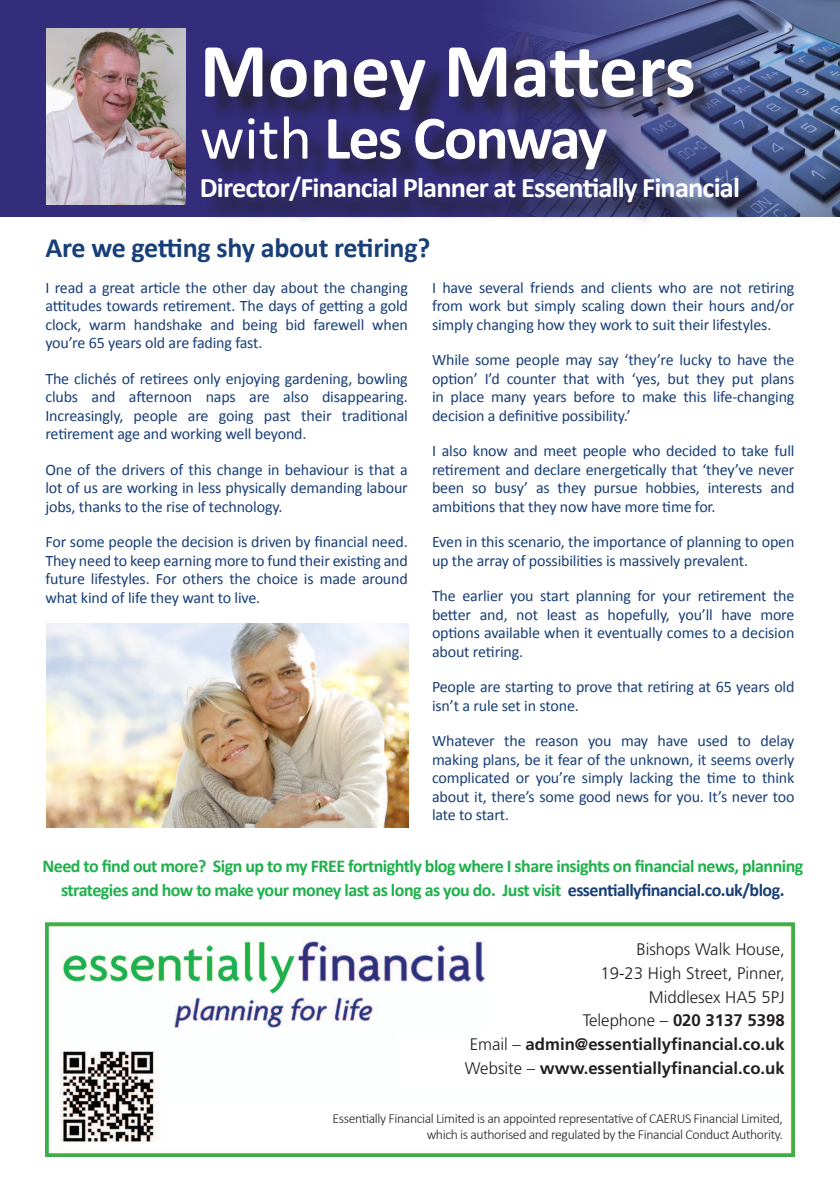
<style>
.page{position:relative;width:840px;height:1191px;background:#fff}
.page>*{position:absolute;margin:0;border:0;box-sizing:border-box;transform-origin:0 0}
.t1{font:700 77.6px "Calibri";color:#fff}
.t2{font:700 62px "Calibri";letter-spacing:-.03em;color:#fff}
.t3{font:700 28.4px "Calibri";letter-spacing:-.03em;color:#fff}
.t4{font:700 28px "Calibri";letter-spacing:-.01em;color:#183f77}
.t5{font:700 18px/24px "Calibri";letter-spacing:-.03em;color:#1eb14b;text-align:center}
.t6{font:300 16.8px/23.6px "Frutiger";color:#231f20;text-align:right}
.t7{font:16px/18.4px "Calibri";letter-spacing:-.01em;color:#183f77;text-align:justify}
.t8{font:300 13.8px/16.6px "Calibri";letter-spacing:-.03em;color:#231f20;text-align:right}
.s1{font-weight:400}
.s2{color:#183f77}
.s3{font-weight:700}
</style>
<div class="page">
<div style="left:0;top:0;width:839px;height:217px;background:#332d7b"></div>
<img style="left:502px;top:0;width:337px;height:217px">
<img style="left:46px;top:922px;width:748px;height:235px">
<div style="left:487px;top:932px;width:297px;height:155px;background:#fff"></div>
<div style="left:396px;top:1033px;width:127px;height:54px;background:#fff"></div>
<div style="left:163px;top:1104px;width:625px;height:42px;background:#fff"></div>
<img style="left:46px;top:28px;width:139px;height:176px">
<div style="left:205px;top:51px;width:557px;height:176px;background:#231f20;opacity:.75"></div>
<img style="left:46px;top:624px;width:363px;height:203px">
<p class="t1" style="left:200px;top:21px;width:497px">Money Matters</p>
<p class="t2" style="left:200px;top:98px;width:408px"><span class="s1">with</span> Les Conway</p>
<p class="t3" style="left:200px;top:170px;width:541px">Director/Financial Planner at Essentially Financial</p>
<p class="t4" style="left:45px;top:230px;width:386px">Are we getting shy about retiring?</p>
<p class="t7" style="left:45px;top:278px;width:364px">I read a great article the other day about the changing attitudes towards retirement. The days of getting a gold clock, warm handshake and being bid farewell when you’re 65 years old are fading fast.</p>
<p class="t7" style="left:45px;top:369px;width:364px">The clichés of retirees only enjoying gardening, bowling clubs and afternoon naps are also disappearing.<br>Increasingly, people are going past their traditional retirement age and working well beyond.</p>
<p class="t7" style="left:45px;top:460px;width:364px">One of the drivers of this change in behaviour is that a lot of us are working in less physically demanding labour jobs, thanks to the rise of technology.</p>
<p class="t7" style="left:45px;top:533px;width:364px">For some people the decision is driven by financial need.<br>They need to keep earning more to fund their existing and future lifestyles. For others the choice is made around what kind of life they want to live.</p>
<p class="t7" style="left:432px;top:278px;width:364px">I have several friends and clients who are not retiring from work but simply scaling down their hours and/or simply changing how they work to suit their lifestyles.</p>
<p class="t7" style="left:432px;top:351px;width:364px">While some people may say ‘they’re lucky to have the option’ I’d counter that with ‘yes, but they put plans in place many years before to make this life-changing decision a definitive possibility.’</p>
<p class="t7" style="left:432px;top:442px;width:364px">I also know and meet people who decided to take full retirement and declare energetically that ‘they’ve never been so busy’ as they pursue hobbies, interests and ambitions that they now have more time for.</p>
<p class="t7" style="left:432px;top:533px;width:364px">Even in this scenario, the importance of planning to open up the array of possibilities is massively prevalent.</p>
<p class="t7" style="left:432px;top:587px;width:364px">The earlier you start planning for your retirement the better and, not least as hopefully, you’ll have more options available when it eventually comes to a decision about retiring.</p>
<p class="t7" style="left:432px;top:678px;width:364px">People are starting to prove that retiring at 65 years old isn’t a rule set in stone.</p>
<p class="t7" style="left:432px;top:732px;width:364px">Whatever the reason you may have used to delay making plans, be it fear of the unknown, it seems overly complicated or you’re simply lacking the time to think about it, there’s some good news for you. It’s never too late to start.</p>
<p class="t5" style="left:42px;top:854px;width:762px">Need to find out more? Sign up to my FREE fortnightly blog where I share insights on financial news, planning strategies and how to make your money last as long as you do. Just visit <span class="s2">essentiallyfinancial.co.uk/blog.</span></p>
<p class="t6" style="left:464px;top:938px;width:321px">Bishops Walk House,<br>19-23 High Street, Pinner,<br>Middlesex HA5 5PJ<br>Telephone – <span class="s3">020 3137 5398<br></span>Email – <span class="s3">admin@essentiallyfinancial.co.uk<br></span>Website – <span class="s3">www.essentiallyfinancial.co.uk</span></p>
<p class="t8" style="left:332px;top:1109px;width:451px">Essentially Financial Limited is an appointed representative of CAERUS Financial Limited, which is authorised and regulated by the Financial Conduct Authority.</p>
</div>
